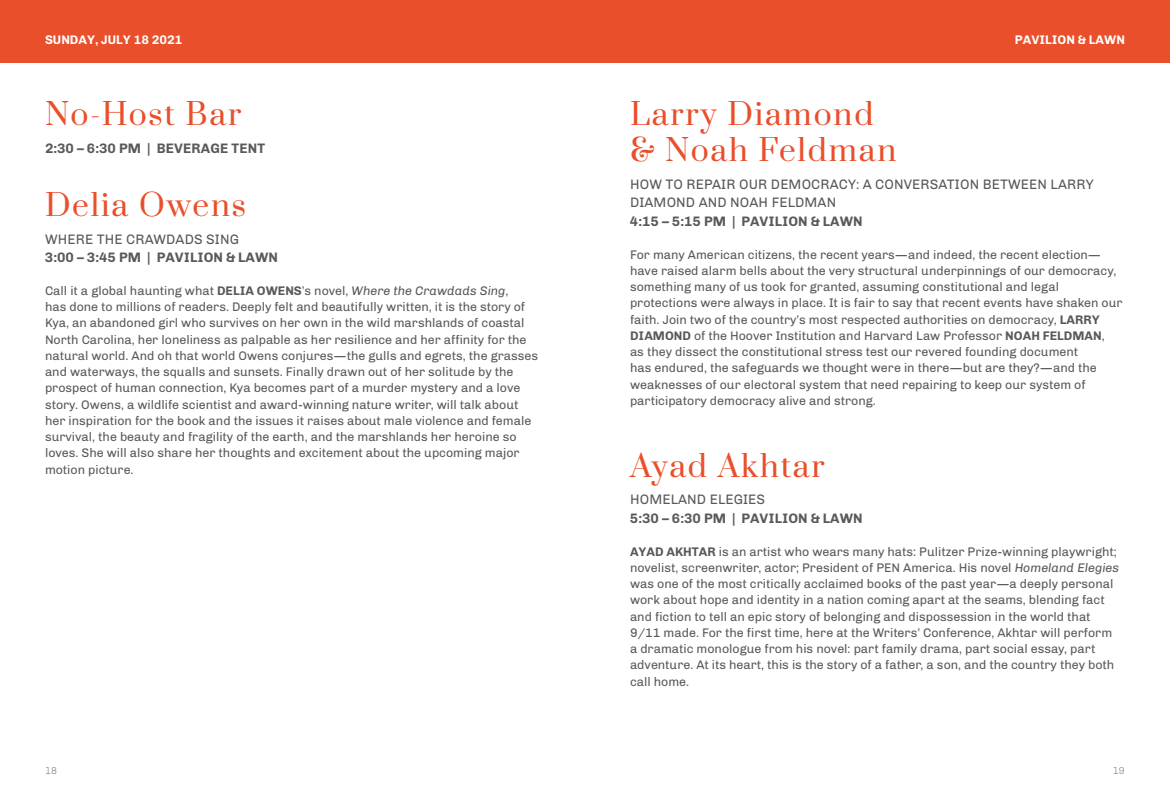
<style>
.page{position:relative;width:1170px;height:810px;background:#fff}
.page>*{position:absolute;margin:0;border:0;box-sizing:border-box;transform-origin:0 0}
.t1{font:30px/36px "Prata";letter-spacing:.06em;color:#ea4f2b}
.t2{font:13.75px/18.8px "Chivo";letter-spacing:.01em;color:#58595b}
.t3{font:700 13.75px "Chivo";color:#58595b}
.t4{font:12.5px/16.2px "Chivo";color:#58595b}
.t5{font:700 12.5px "Chivo";color:#fff}
.t6{font:300 10px "Chivo";color:#6d6e71}
.s1{font-weight:700}
.s2{font-style:italic}
</style>
<div class="page">
<div style="left:0;top:0;width:1170px;height:63px;background:#ea4f2b"></div>
<p class="t5" style="left:45px;top:33px;width:139px">SUNDAY, JULY 18 2021</p>
<p class="t5" style="left:1015px;top:33px;width:112px">PAVILION &amp; LAWN</p>
<h1 class="t1" style="left:45px;top:97px;width:198px">No-Host Bar</h1>
<p class="t3" style="left:45px;top:140px;width:222px">2:30 – 6:30 PM | BEVERAGE TENT</p>
<h1 class="t1" style="left:45px;top:188px;width:203px">Delia Owens</h1>
<p class="t2" style="left:45px;top:230px;width:196px">WHERE THE CRAWDADS SING</p>
<p class="t3" style="left:45px;top:250px;width:234px">3:00 – 3:45 PM | PAVILION &amp; LAWN</p>
<p class="t4" style="left:45px;top:283px;width:495px">Call it a global haunting what <span class="s1">DELIA OWENS</span>’s novel, <span class="s2">Where the Crawdads Sing</span>,<br>has done to millions of readers. Deeply felt and beautifully written, it is the story of Kya, an abandoned girl who survives on her own in the wild marshlands of coastal North Carolina, her loneliness as palpable as her resilience and her affinity for the natural world. And oh that world Owens conjures—the gulls and egrets, the grasses and waterways, the squalls and sunsets. Finally drawn out of her solitude by the prospect of human connection, Kya becomes part of a murder mystery and a love story. Owens, a wildlife scientist and award-winning nature writer, will talk about her inspiration for the book and the issues it raises about male violence and female survival, the beauty and fragility of the earth, and the marshlands her heroine so loves. She will also share her thoughts and excitement about the upcoming major motion picture.</p>
<h1 class="t1" style="left:630px;top:97px;width:268px">Larry Diamond &amp; Noah Feldman</h1>
<p class="t2" style="left:630px;top:175px;width:465px">HOW TO REPAIR OUR DEMOCRACY: A CONVERSATION BETWEEN LARRY<br>DIAMOND AND NOAH FELDMAN</p>
<p class="t3" style="left:630px;top:213px;width:234px">4:15 – 5:15 PM | PAVILION &amp; LAWN</p>
<p class="t4" style="left:630px;top:246px;width:494px">For many American citizens, the recent years—and indeed, the recent election— have raised alarm bells about the very structural underpinnings of our democracy, something many of us took for granted, assuming constitutional and legal protections were always in place. It is fair to say that recent events have shaken our faith. Join two of the country’s most respected authorities on democracy, <span class="s1">LARRY DIAMOND</span> of the Hoover Institution and Harvard Law Professor <span class="s1">NOAH FELDMAN</span>,<br>as they dissect the constitutional stress test our revered founding document<br>has endured, the safeguards we thought were in there—but are they?—and the weaknesses of our electoral system that need repairing to keep our system of participatory democracy alive and strong.</p>
<h1 class="t1" style="left:630px;top:449px;width:196px">Ayad Akhtar</h1>
<p class="t2" style="left:630px;top:490px;width:137px">HOMELAND ELEGIES</p>
<p class="t3" style="left:630px;top:510px;width:234px">5:30 – 6:30 PM | PAVILION &amp; LAWN</p>
<p class="t4" style="left:630px;top:543px;width:491px"><span class="s1">AYAD AKHTAR</span> is an artist who wears many hats: Pulitzer Prize-winning playwright; novelist, screenwriter, actor; President of PEN America. His novel <span class="s2">Homeland Elegies </span>was one of the most critically acclaimed books of the past year—a deeply personal work about hope and identity in a nation coming apart at the seams, blending fact and fiction to tell an epic story of belonging and dispossession in the world that 9/11 made. For the first time, here at the Writers’ Conference, Akhtar will perform a dramatic monologue from his novel: part family drama, part social essay, part adventure. At its heart, this is the story of a father, a son, and the country they both call home.</p>
<p class="t6" style="left:45px;top:765px;width:14px">18</p>
<p class="t6" style="left:1113px;top:765px;width:14px">19</p>
</div>
